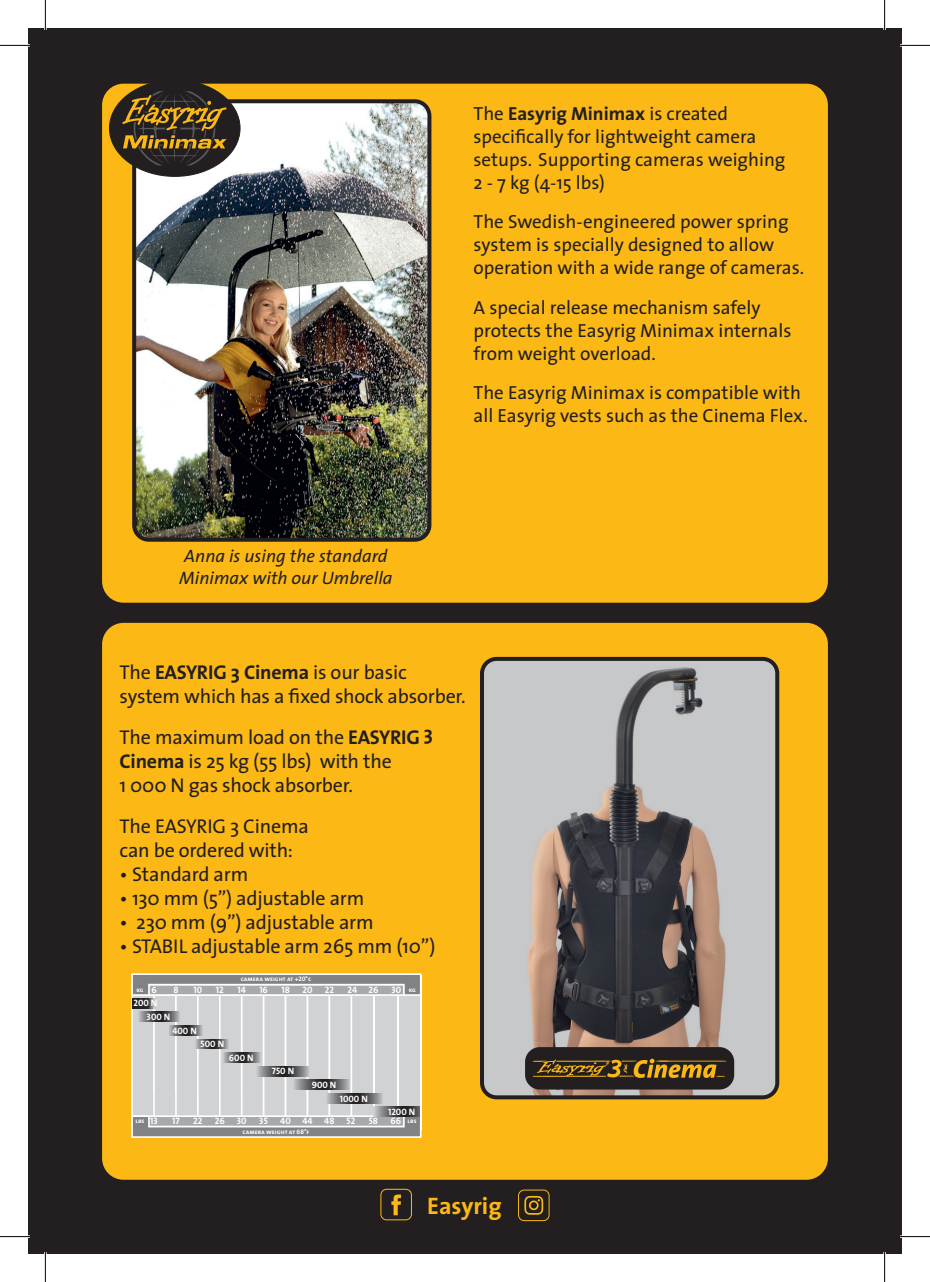
<style>
.page{position:relative;width:930px;height:1282px;background:#fff}
.page>*{position:absolute;margin:0;border:0;box-sizing:border-box;transform-origin:0 0}
.t1{font:700 24px "The Sans";color:#fcb814}
.t2{font:20px/24px "The Sans";letter-spacing:-.01em;color:#231f20}
.t3{font:19px/22.8px "The Sans";color:#231f20}
.t4{font:italic 18px/21.6px "The Sans";color:#231f20}
.t5{font:9.2px "The Sans Bold Caps";color:#fff}
.t6{font:6.6px "The Sans Bold Caps";color:#fff}
.s1{font-weight:700}
</style>
<div class="page">
<div style="left:28px;top:28px;width:856px;height:1225px;background:#231f20"></div>
<div style="left:102px;top:84px;width:726px;height:518px;background:#fcb814;border-radius:21px"></div>
<img style="left:137px;top:104px;width:291px;height:434px">
<div style="left:132px;top:99px;width:299px;height:442px;border:4px solid #231f20;border-radius:15px"></div>
<svg style="left:391px;top:1194px;width:10px;height:21px"></svg>
<div style="left:380px;top:1188px;width:32px;height:32px;border:1px solid #fcb814;border-radius:6px"></div>
<svg style="left:524px;top:1195px;width:19px;height:19px"></svg>
<div style="left:518px;top:1189px;width:31px;height:31px;border:1px solid #fcb814;border-radius:6px"></div>
<div style="left:109px;top:80px;width:131px;height:96px;background:#231f20;border-radius:50%"></div>
<svg style="left:121px;top:91px;width:107px;height:74px"></svg>
<div style="left:102px;top:622px;width:726px;height:557px;background:#fcb814;border-radius:21px"></div>
<img style="left:485px;top:662px;width:289px;height:432px">
<div style="left:480px;top:657px;width:299px;height:442px;border:4px solid #231f20;border-radius:15px"></div>
<div style="left:525px;top:1047px;width:209px;height:42px;background:#231f20;border-radius:15px"></div>
<svg style="left:532px;top:1058px;width:195px;height:19px"></svg>
<svg style="left:131px;top:973px;width:291px;height:164px"></svg>
<svg style="left:137px;top:1011px;width:43px;height:10px"></svg>
<svg style="left:168px;top:1025px;width:34px;height:10px"></svg>
<svg style="left:194px;top:1038px;width:34px;height:10px"></svg>
<svg style="left:222px;top:1052px;width:39px;height:10px"></svg>
<svg style="left:292px;top:1079px;width:58px;height:10px"></svg>
<svg style="left:325px;top:1093px;width:58px;height:10px"></svg>
<svg style="left:373px;top:1106px;width:47px;height:10px"></svg>
<svg style="left:255px;top:1066px;width:54px;height:9px"></svg>
<svg style="left:133px;top:998px;width:25px;height:10px"></svg>
<hr style="left:420px;top:975px;width:2px;height:154px;background:#fff">
<div style="left:884px;top:28px;width:17px;height:1225px;background:#231f20"></div>
<hr style="left:0;top:44px;width:30px;height:3px;background:#fff">
<hr style="left:900px;top:44px;width:30px;height:3px;background:#fff">
<hr style="left:0;top:1235px;width:30px;height:2px;background:#fff">
<hr style="left:900px;top:1235px;width:30px;height:2px;background:#fff">
<hr style="left:44px;top:0;width:3px;height:30px;background:#fff">
<hr style="left:44px;top:1251px;width:3px;height:30px;background:#fff">
<hr style="left:883px;top:0;width:3px;height:30px;background:#fff">
<hr style="left:883px;top:1251px;width:3px;height:30px;background:#fff">
<hr style="left:0;top:45px;width:30px;height:1px;background:#000">
<hr style="left:900px;top:45px;width:30px;height:1px;background:#000">
<hr style="left:0;top:1236px;width:30px;height:1px;background:#000">
<hr style="left:900px;top:1236px;width:30px;height:1px;background:#000">
<hr style="left:45px;top:0;width:1px;height:30px;background:#000">
<hr style="left:45px;top:1251px;width:1px;height:30px;background:#000">
<hr style="left:884px;top:0;width:1px;height:30px;background:#000">
<hr style="left:884px;top:1251px;width:1px;height:30px;background:#000">
<p class="t3" style="left:473px;top:102px;width:313px">The <span class="s1">Easyrig Minimax</span> is created specifically for lightweight camera setups. Supporting cameras weighing<br>2 - 7 kg (4-15 lbs)</p>
<p class="t3" style="left:473px;top:210px;width:332px">The Swedish-engineered power spring system is specially designed to allow operation with a wide range of cameras.</p>
<p class="t3" style="left:473px;top:295px;width:319px">A special release mechanism safely protects the Easyrig Minimax internals from weight overload.</p>
<p class="t3" style="left:473px;top:381px;width:336px">The Easyrig Minimax is compatible with all Easyrig vests such as the Cinema Flex.</p>
<p class="t4" style="left:179px;top:545px;width:215px">Anna is using the standard<br>Minimax with our Umbrella</p>
<p class="t2" style="left:119px;top:659px;width:348px">The <span class="s1">EASYRIG 3 Cinema</span> is our basic system which has a fixed shock absorber.</p>
<p class="t2" style="left:119px;top:724px;width:315px">The maximum load on the <span class="s1">EASYRIG </span><sup>3<br></sup><span class="s1">Cinema</span> is 25 kg (55 lbs) with the<br>1 000 N gas shock absorber.</p>
<p class="t2" style="left:119px;top:813px;width:191px">The EASYRIG 3 Cinema can be ordered with:</p>
<p class="t2" style="left:119px;top:861px;width:130px">• Standard arm</p>
<p class="t2" style="left:119px;top:885px;width:246px">• 130 mm (5”) adjustable arm</p>
<p class="t2" style="left:119px;top:909px;width:256px">• 230 mm (9”) adjustable arm</p>
<p class="t2" style="left:119px;top:933px;width:317px">• STABIL adjustable arm 265 mm (10”)</p>
<p class="t5" style="left:151px;top:981px;width:7px">6</p>
<p class="t5" style="left:173px;top:981px;width:7px">8</p>
<p class="t5" style="left:193px;top:981px;width:10px">10</p>
<p class="t5" style="left:216px;top:981px;width:9px">12</p>
<p class="t5" style="left:237px;top:981px;width:10px">14</p>
<p class="t5" style="left:259px;top:981px;width:10px">16</p>
<p class="t5" style="left:281px;top:981px;width:10px">18</p>
<p class="t5" style="left:302px;top:981px;width:12px">20</p>
<p class="t5" style="left:325px;top:981px;width:11px">22</p>
<p class="t5" style="left:347px;top:981px;width:33px">24 26</p>
<p class="t5" style="left:391px;top:981px;width:11px">30</p>
<p class="t6" style="left:241px;top:973px;width:72px">camera weight at +20°c</p>
<p class="t6" style="left:136px;top:983px;width:9px">kg</p>
<p class="t6" style="left:409px;top:983px;width:9px">kg</p>
<p class="t5" style="left:133px;top:995px;width:25px">200 N</p>
<p class="t5" style="left:147px;top:1009px;width:25px">300 N</p>
<p class="t5" style="left:172px;top:1022px;width:26px">400 N</p>
<p class="t5" style="left:200px;top:1036px;width:25px">500 N</p>
<p class="t5" style="left:229px;top:1049px;width:26px">600 N</p>
<p class="t5" style="left:272px;top:1063px;width:24px">750 N</p>
<p class="t5" style="left:312px;top:1076px;width:26px">900 N</p>
<p class="t5" style="left:340px;top:1090px;width:30px">1000 N</p>
<p class="t5" style="left:388px;top:1104px;width:29px">1200 N</p>
<p class="t5" style="left:150px;top:1113px;width:9px">13</p>
<p class="t5" style="left:172px;top:1113px;width:9px">17</p>
<p class="t5" style="left:193px;top:1113px;width:11px">22</p>
<p class="t5" style="left:215px;top:1113px;width:11px">26</p>
<p class="t5" style="left:237px;top:1113px;width:11px">30</p>
<p class="t5" style="left:259px;top:1113px;width:10px">35</p>
<p class="t5" style="left:280px;top:1113px;width:34px">40 44</p>
<p class="t5" style="left:324px;top:1113px;width:12px">48</p>
<p class="t5" style="left:347px;top:1113px;width:10px">52</p>
<p class="t5" style="left:369px;top:1113px;width:11px">58</p>
<p class="t5" style="left:391px;top:1113px;width:12px">66</p>
<p class="t6" style="left:243px;top:1125px;width:68px">camera weight at 68°f</p>
<p class="t6" style="left:135px;top:1114px;width:11px">lbs</p>
<p class="t6" style="left:407px;top:1114px;width:11px">lbs</p>
<p class="t1" style="left:427px;top:1185px;width:76px">Easyrig</p>
</div>
